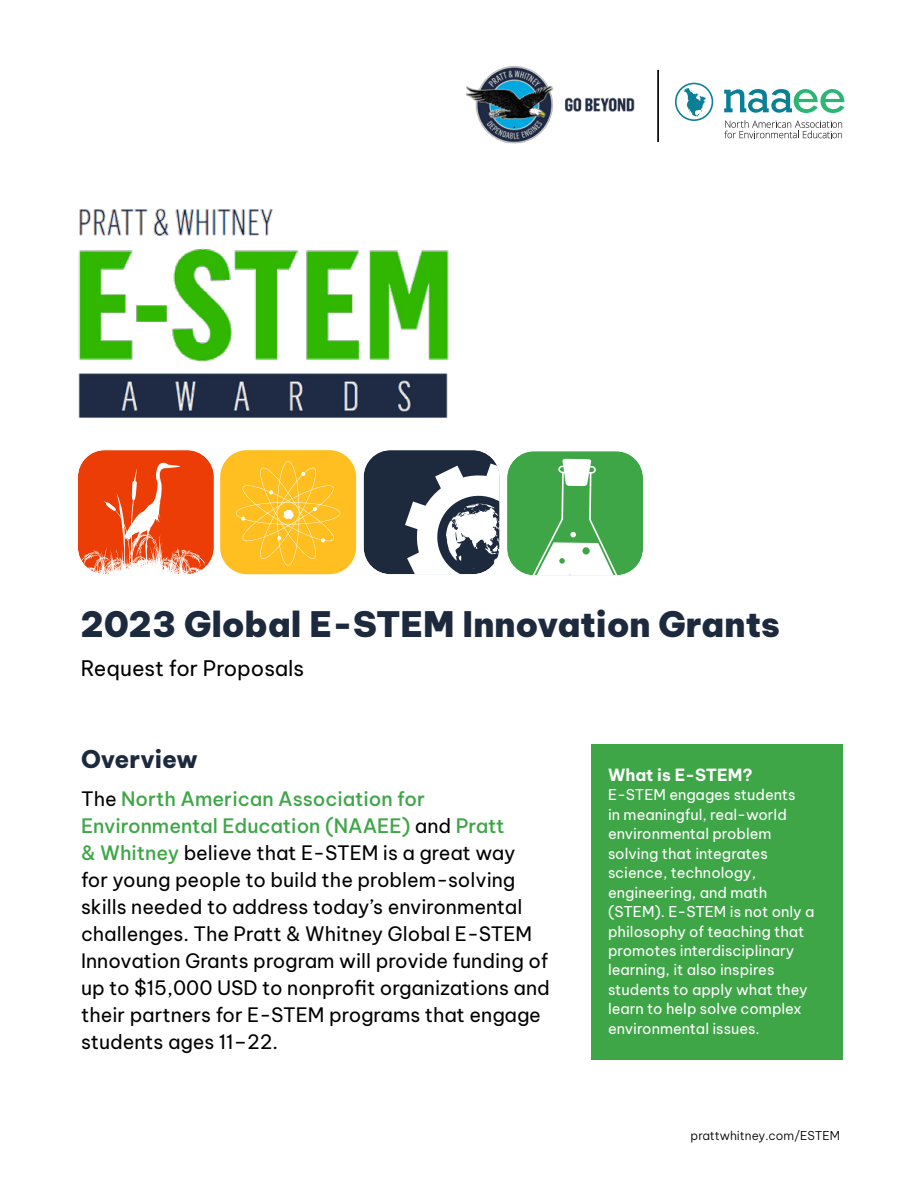
<style>
.page{position:relative;width:918px;height:1188px;background:#fff}
.page>*{position:absolute;margin:0;border:0;box-sizing:border-box;transform-origin:0 0}
.t1{font:900 34.5px "Be Vietnam Pro";color:#1d2a3d}
.t2{font:800 24px "Be Vietnam Pro";color:#1d2a3d}
.t3{font:21px "Be Vietnam Pro";color:#000}
.t4{font:19.5px/27px "Be Vietnam Pro";color:#000}
.t5{font:700 16.5px "Be Vietnam Pro";color:#fff}
.t6{font:14.7px/19.5px "Be Vietnam Pro";color:#fff}
.t7{font:300 12px "Be Vietnam Pro";color:#000}
.s1{font-weight:500;color:#3fa648}
</style>
<div class="page">
<div style="left:591px;top:744px;width:251px;height:315px;background:#3fa648"></div>
<img style="left:466px;top:66px;width:169px;height:78px">
<svg style="left:675px;top:83px;width:38px;height:38px"></svg>
<svg style="left:724px;top:89px;width:120px;height:24px"></svg>
<svg style="left:724px;top:120px;width:118px;height:18px"></svg>
<hr style="left:658px;top:70px;width:1px;height:72px;background:#000">
<img style="left:78px;top:208px;width:371px;height:210px">
<div style="left:220px;top:450px;width:136px;height:124px;background:#ffbf21;border-radius:27px"></div>
<svg style="left:236px;top:461px;width:104px;height:105px"></svg>
<svg style="left:364px;top:450px;width:279px;height:125px"></svg>
<svg style="left:78px;top:450px;width:147px;height:124px"></svg>
<h1 class="t1" style="left:81px;top:594px;width:701px">2023 Global E-STEM Innovation Grants</h1>
<h1 class="t3" style="left:81px;top:651px;width:225px">Request for Proposals</h1>
<h1 class="t2" style="left:81px;top:739px;width:118px">Overview</h1>
<p class="t4" style="left:81px;top:783px;width:470px">The <span class="s1">North American Association for Environmental Education (NAAEE)</span> and <span class="s1">Pratt<br>&amp; Whitney</span> believe that E-STEM is a great way<br>for young people to build the problem-solving skills needed to address today’s environmental challenges. The Pratt &amp; Whitney Global E-STEM Innovation Grants program will provide funding of up to $15,000 USD to nonprofit organizations and their partners for E-STEM programs that engage students ages 11–22.</p>
<p class="t5" style="left:608px;top:760px;width:146px">What is E-STEM?</p>
<p class="t6" style="left:608px;top:783px;width:208px">E-STEM engages students<br>in meaningful, real-world environmental problem solving that integrates science, technology, engineering, and math (STEM). E-STEM is not only a philosophy of teaching that promotes interdisciplinary learning, it also inspires students to apply what they learn to help solve complex environmental issues.</p>
<p class="t7" style="left:691px;top:1126px;width:151px">prattwhitney.com/ESTEM</p>
</div>
